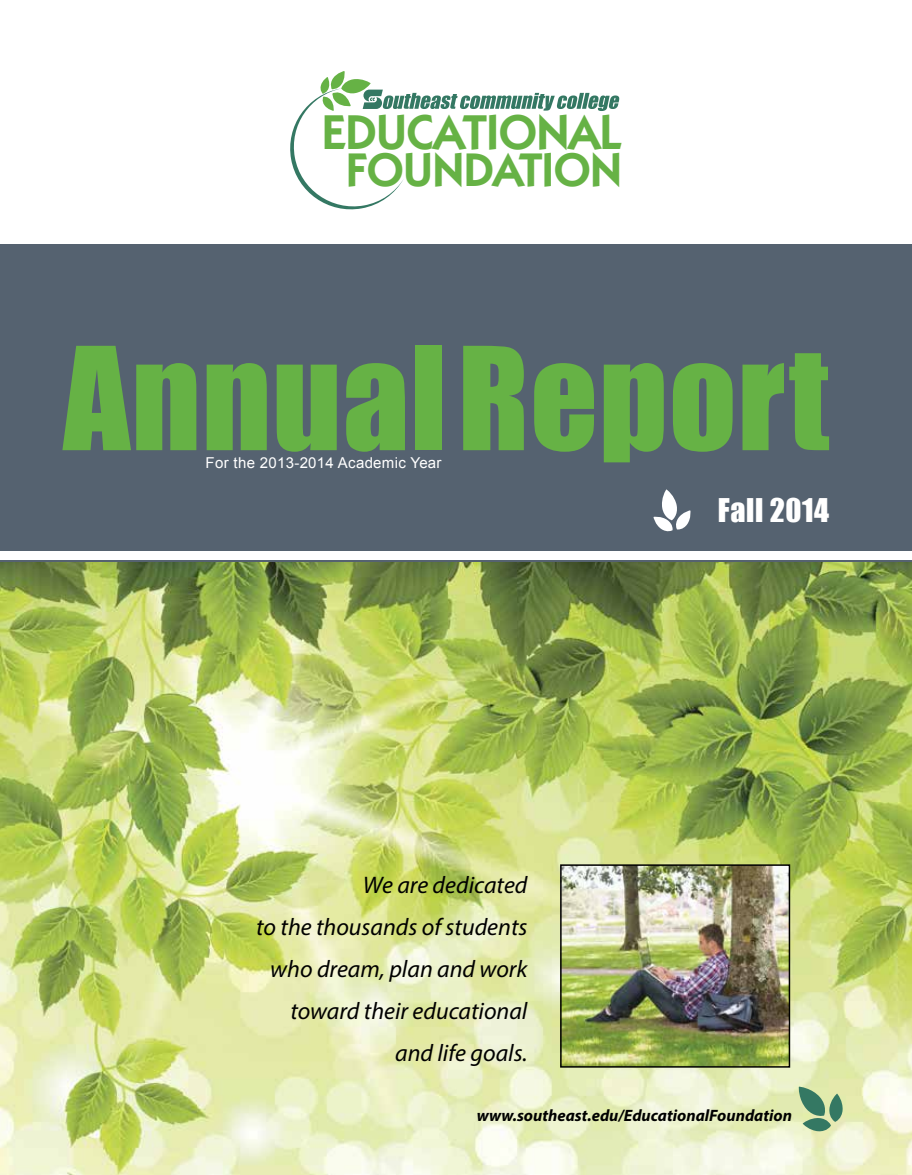
<style>
.page{position:relative;width:912px;height:1175px;background:#fff}
.page>*{position:absolute;margin:0;border:0;box-sizing:border-box;transform-origin:0 0}
.t1{font:132px "Impact";letter-spacing:.01em;color:#66b245}
.t2{font:600 49.05px "Kabel IT Cby BT";color:#66b245}
.t3{font:600 47.25px "Kabel IT Cby BT";color:#66b245}
.t4{font:30px "Impact";letter-spacing:.02em;color:#fff}
.t5{font:italic 24px/42px "Myriad Pro";color:#000;text-align:right}
.t6{font:italic 700 16.5px "Myriad Pro";color:#000}
.t7{font:15px "Arial";letter-spacing:.02em;color:#fff}
</style>
<div class="page">
<div style="left:0;top:245px;width:911px;height:929px;background:#556270"></div>
<img style="left:0;top:562px;width:911px;height:612px">
<svg style="left:653px;top:489px;width:38px;height:43px"></svg>
<div style="left:0;top:551px;width:911px;height:9px;background:#fff"></div>
<svg style="left:290px;top:71px;width:329px;height:139px"></svg>
<svg style="left:798px;top:1086px;width:44px;height:45px;background:#8cb18a"></svg>
<img style="left:563px;top:867px;width:224px;height:197px">
<div style="left:560px;top:864px;width:230px;height:203px;border:2px solid #000"></div>
<h2 class="t2" style="left:322px;top:102px;width:301px">EDUCATIONAL</h2>
<h3 class="t3" style="left:346px;top:141px;width:277px">FOUNDATION</h3>
<h1 class="t1" style="left:63px;top:296px;width:767px">Annual Report</h1>
<p class="t4" style="left:717px;top:487px;width:113px">Fall 2014</p>
<p class="t7" style="left:205px;top:452px;width:237px">For the 2013-2014 Academic Year</p>
<p class="t5" style="left:256px;top:863px;width:273px">We are dedicated<br>to the thousands of students who dream, plan and work toward their educational and life goals.</p>
<p class="t6" style="left:476px;top:1105px;width:317px">www.southeast.edu/EducationalFoundation</p>
</div>
